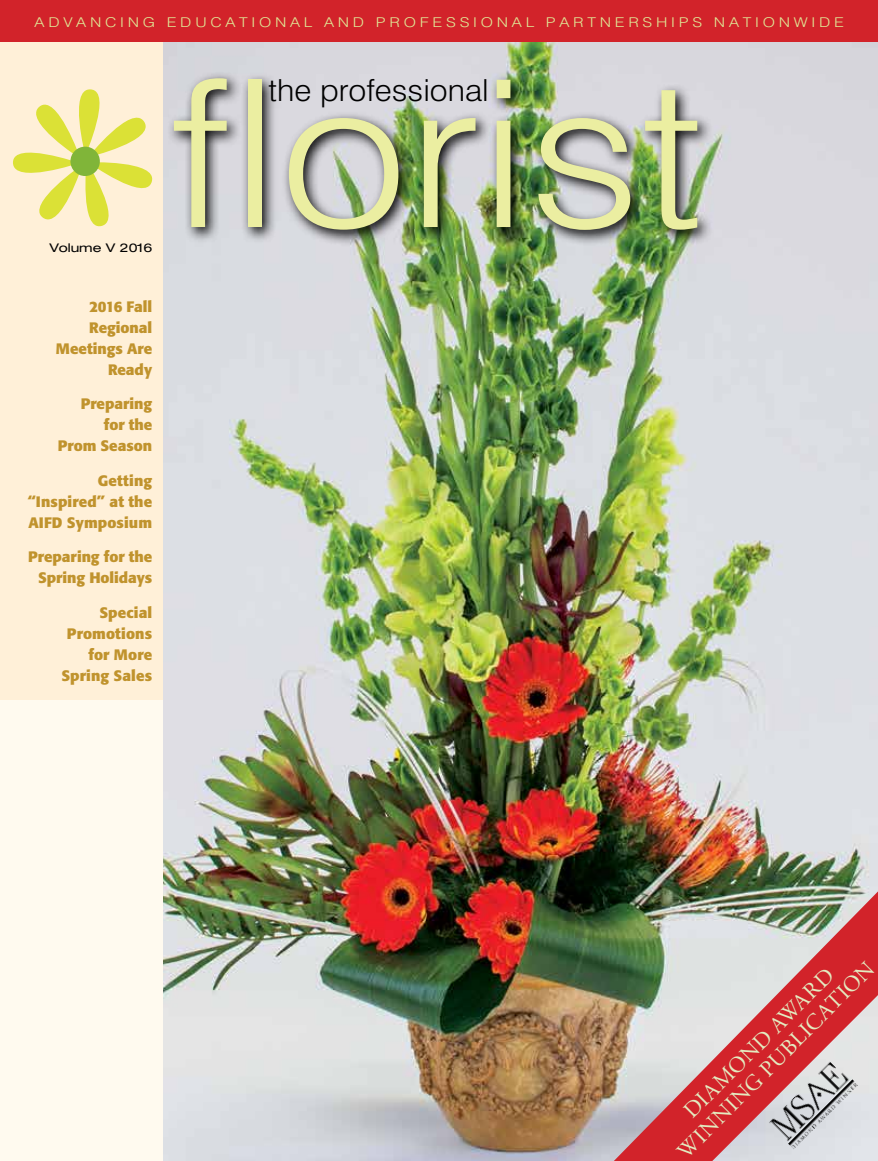
<style>
.page{position:relative;width:878px;height:1161px;background:#fff}
.page>*{position:absolute;margin:0;border:0;box-sizing:border-box;transform-origin:0 0}
.t1{font:300 204.9px "Swiss 721";letter-spacing:.005em;color:#ebeea1;scale:1.12 1}
.t2{font:300 30.45px "Swiss 721";color:#000;scale:1.05 1}
.t3{font:22.5px/24px "Adobe Garamond Pro";color:#e3ebc0;text-align:center}
.t4{font:700 15px/21px "Formata";color:#c0932d;text-align:right}
.t5{font:300 13.5px "Swiss 721";letter-spacing:.23em;color:#dfe695;scale:1.2 1}
.t6{font:expanded 12px "Helvetica Neue LT Std";color:#000;scale:1.1 1}
</style>
<div class="page">
<img style="left:163px;top:42px;width:715px;height:1119px">
<div style="left:0;top:700px;width:163px;height:461px;background:#fffaef"></div>
<div style="left:0;top:42px;width:163px;height:658px;background:#fff0d8"></div>
<svg style="left:13px;top:89px;width:140px;height:138px"></svg>
<div style="left:1px;top:0;width:877px;height:42px;background:#d2232a"></div>
<div style="left:70px;top:147px;width:30px;height:29px;background:#80b539;border-radius:50%"></div>
<img style="left:166px;top:71px;width:547px;height:175px">
<img style="left:613px;top:891px;width:264px;height:270px">
<svg style="left:626px;top:909px;width:251px;height:252px;background:#cc9594"></svg>
<p class="t5" style="left:35px;top:14px;width:676px">ADVANCING EDUCATIONAL AND PROFESSIONAL PARTNERSHIPS NATIONWIDE</p>
<p class="t6" style="left:50px;top:240px;width:95px">Volume V 2016</p>
<p class="t4" style="left:56px;top:296px;width:98px">2016 Fall<br>Regional<br>Meetings Are<br>Ready</p>
<p class="t4" style="left:58px;top:393px;width:96px">Preparing for the<br>Prom Season</p>
<p class="t4" style="left:28px;top:470px;width:126px;text-align:justify;text-indent:70px">Getting “Inspired” at the AIFD Symposium</p>
<p class="t4" style="left:28px;top:546px;width:125px">Preparing for the<br>Spring Holidays</p>
<p class="t4" style="left:61px;top:602px;width:92px">Special<br>Promotions for More<br>Spring Sales</p>
<h1 class="t1" style="left:169px;top:30px;width:479px">florist</h1>
<h2 class="t2" style="left:268px;top:71px;width:211px">the professional</h2>
<h3 class="t3" style="left:656px;top:1130px;width:270px;rotate:-45deg">DIAMOND AWARD<br>WINNING PUBLICATION</h3>
</div>
